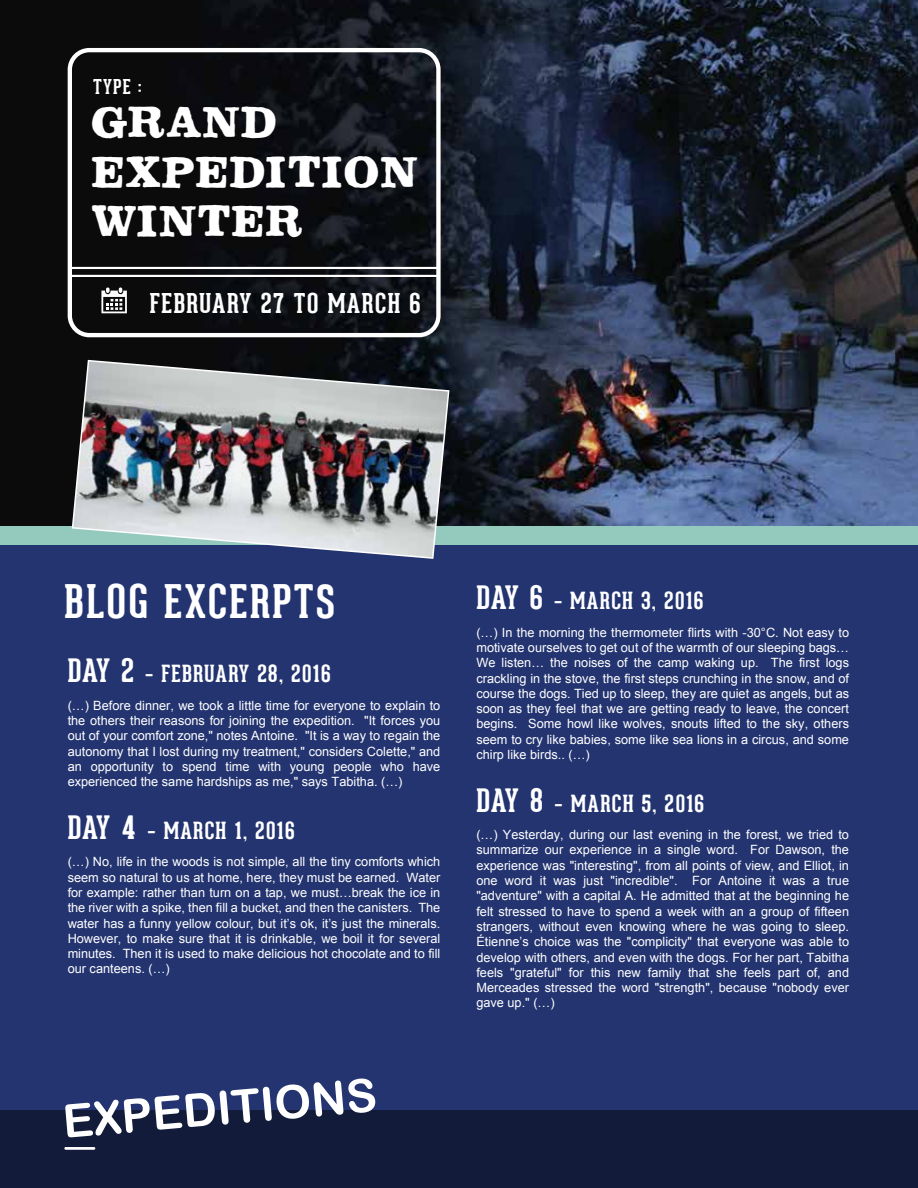
<style>
.page{position:relative;width:918px;height:1188px;background:#fff}
.page>*{position:absolute;margin:0;border:0;box-sizing:border-box;transform-origin:0 0}
.t1{font:46.2px "Arial Rounded MT Bold";color:#fff}
.t2{font:700 45.15px "Geared Slab";letter-spacing:.05em;color:#fff}
.t3{font:700 41.25px/49.5px "LSTK Clarendon";letter-spacing:.1em;color:#fff}
.t4{font:700 26.7px "Geared Slab";letter-spacing:.05em;color:#fff}
.t5{font:700 23.1px "Geared Slab";letter-spacing:.05em;color:#fff}
.t6{font:700 19.95px "Geared Slab";color:#fff}
.t7{font:12.75px/15.3px "Arial";color:#fff;text-align:justify}
.s1{font-size:31.5px}
</style>
<div class="page">
<img style="left:0;top:0;width:918px;height:526px">
<div style="left:0;top:537px;width:918px;height:651px;background:#233470"></div>
<div style="left:0;top:1110px;width:918px;height:78px;background:#121b39"></div>
<div style="left:0;top:526px;width:918px;height:18px;background:#94cabe"></div>
<svg style="left:101px;top:287px;width:26px;height:26px"></svg>
<hr style="left:64px;top:1147px;width:31px;height:3px;background:#fff">
<div style="left:68px;top:48px;width:373px;height:289px;border:4px solid #fff;border-radius:20px"></div>
<hr style="left:71px;top:275px;width:366px;height:2px;background:#fff">
<hr style="left:71px;top:267px;width:366px;height:2px;background:#fff">
<img style="left:71px;top:359px;width:379px;height:200px">
<h3 class="t6" style="left:93px;top:74px;width:50px">TYPE :</h3>
<h3 class="t3" style="left:92px;top:98px;width:325px">GRAND<br>EXPEDITION<br>WINTER</h3>
<h3 class="t4" style="left:150px;top:286px;width:272px">FEBRUARY 27 TO MARCH 6</h3>
<h2 class="t2" style="left:65px;top:573px;width:272px">BLOG EXCERPTS</h2>
<h3 class="t5" style="left:68px;top:660px;width:264px"><span class="s1">DAY 2</span> – FEBRUARY 28, 2016</h3>
<p class="t7" style="left:68px;top:698px;width:374px">(…) Before dinner, we took a little time for everyone to explain to the others their reasons for joining the expedition. "It forces you out of your comfort zone," notes Antoine. "It is a way to regain the autonomy that I lost during my treatment," considers Colette," and an opportunity to spend time with young people who have experienced the same hardships as me," says Tabitha. (…)</p>
<h3 class="t5" style="left:68px;top:816px;width:229px"><span class="s1">DAY 4</span> – MARCH 1, 2016</h3>
<p class="t7" style="left:68px;top:854px;width:374px">(…) No, life in the woods is not simple, all the tiny comforts which seem so natural to us at home, here, they must be earned. Water for example: rather than turn on a tap, we must…break the ice in the river with a spike, then fill a bucket, and then the canisters. The water has a funny yellow colour, but it’s ok, it’s just the minerals.<br>However, to make sure that it is drinkable, we boil it for several minutes. Then it is used to make delicious hot chocolate and to fill our canteens. (…)</p>
<h1 class="t1" style="left:60px;top:1095px;width:317px;rotate:-5deg">EXPEDITIONS</h1>
<h3 class="t5" style="left:476px;top:586px;width:229px"><span class="s1">DAY 6</span> – MARCH 3, 2016</h3>
<p class="t7" style="left:476px;top:625px;width:374px">(…) In the morning the thermometer flirts with -30°C. Not easy to motivate ourselves to get out of the warmth of our sleeping bags… We listen… the noises of the camp waking up. The first logs crackling in the stove, the first steps crunching in the snow, and of course the dogs. Tied up to sleep, they are quiet as angels, but as soon as they feel that we are getting ready to leave, the concert begins. Some howl like wolves, snouts lifted to the sky, others seem to cry like babies, some like sea lions in a circus, and some chirp like birds.. (…)</p>
<h3 class="t5" style="left:476px;top:789px;width:229px"><span class="s1">DAY 8</span> – MARCH 5, 2016</h3>
<p class="t7" style="left:476px;top:827px;width:374px">(…) Yesterday, during our last evening in the forest, we tried to summarize our experience in a single word. For Dawson, the experience was "interesting", from all points of view, and Elliot, in one word it was just "incredible". For Antoine it was a true "adventure" with a capital A. He admitted that at the beginning he felt stressed to have to spend a week with an a group of fifteen strangers, without even knowing where he was going to sleep.<br>Étienne’s choice was the "complicity" that everyone was able to develop with others, and even with the dogs. For her part, Tabitha feels "grateful" for this new family that she feels part of, and Merceades stressed the word "strength", because "nobody ever gave up." (…)</p>
</div>
